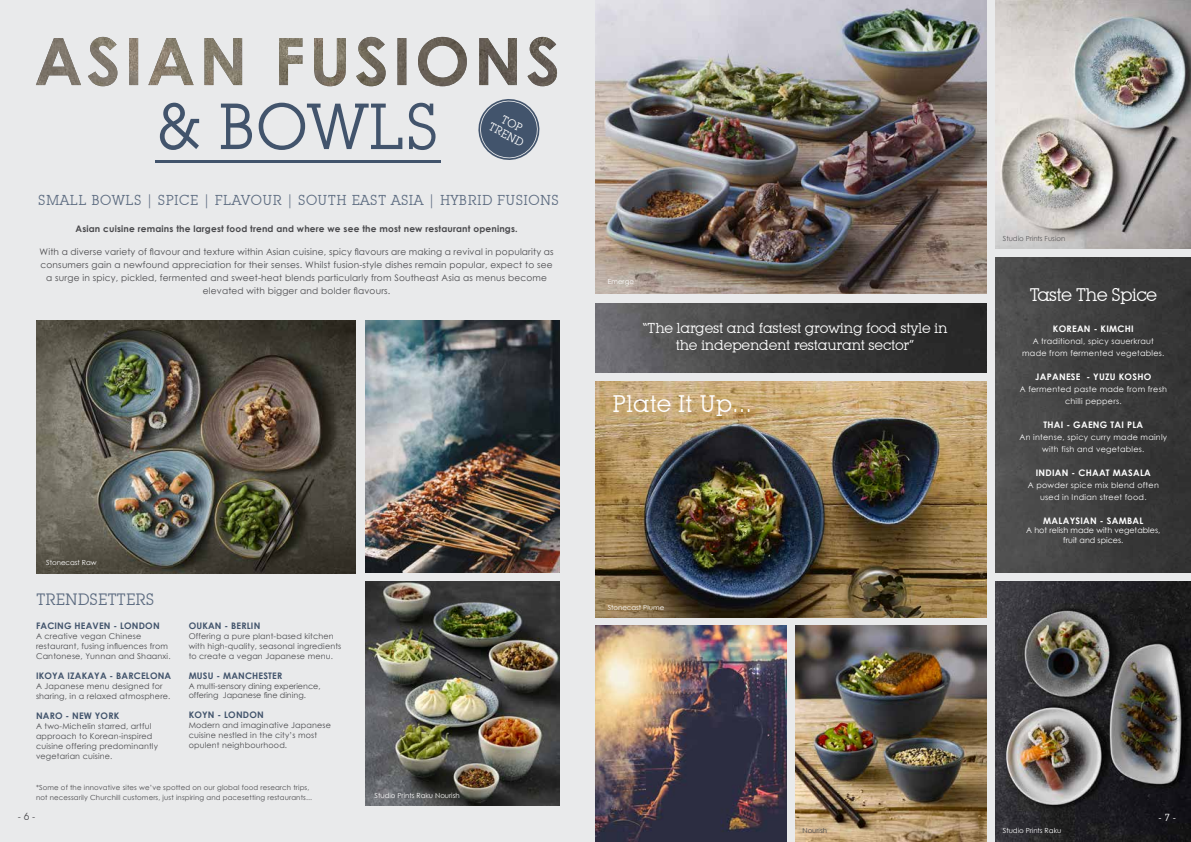
<style>
.page{position:relative;width:1191px;height:842px;background:#e9eaeb}
.page>*{position:absolute;margin:0;border:0;box-sizing:border-box;transform-origin:0 0}
.t1{font:64px "Lubalin Graph IT Cby BT";color:#42546c}
.t2{font:23.4px "Lubalin Graph IT Cby BT";color:#fff}
.t3{font:17.8px "Lubalin Graph IT Cby BT";letter-spacing:-.04em;color:#fff}
.t4{font:16px "Lubalin Graph IT Cby BT";color:#5d6c81}
.t5{font:14px/17px "Lubalin Graph IT Cby BT";letter-spacing:-.02em;color:#fff;text-align:center}
.t6{font:14px "Lubalin Graph IT Cby BT";letter-spacing:.03em;color:#5d6c81}
.t7{font:11.3px/12.5px "Lubalin Graph IT Cby BT";color:#fff;text-align:center}
.t8{font:10px "Lubalin Graph IT Cby BT";color:#4a4a4d}
.t9{font:10px "Lubalin Graph IT Cby BT";color:#fff}
.t10{font:9px/13px "Century Gothic";letter-spacing:.02em;color:#4a4a4d;text-align:center}
.t11{font:700 9px "Century Gothic";letter-spacing:.02em;color:#42546c}
.t12{font:700 9px "Century Gothic";letter-spacing:.03em;color:#fff}
.t13{font:700 9px "Century Gothic";letter-spacing:.02em;color:#4a4a4d}
.t14{font:8px/10px "Century Gothic";letter-spacing:.02em;color:#4a4a4d}
.t15{font:8px/12px "Century Gothic";letter-spacing:.03em;color:#fff;text-align:center}
.t16{font:8px/9.6px "Century Gothic";color:#4a4a4d}
.t17{font:8px/9.6px "Century Gothic";color:#fff;text-align:center}
.t18{font:7px/10px "Century Gothic";letter-spacing:.02em;color:#4a4a4d}
.t19{font:7px "Century Gothic";color:#fff}
.t20{font:7px "Century Gothic";color:#58595b}
.t21{font:7px "Century Gothic";color:#4a4a4d}
</style>
<div class="page">
<img style="left:36px;top:320px;width:320px;height:253px">
<hr style="left:155px;top:160px;width:285px;height:3px;background:#42546c">
<svg style="left:36px;top:38px;width:45px;height:48px"></svg>
<img style="left:88px;top:37px;width:469px;height:49px">
<img style="left:366px;top:320px;width:193px;height:253px">
<img style="left:366px;top:582px;width:193px;height:224px">
<svg style="left:478px;top:99px;width:62px;height:61px"></svg>
<img style="left:595px;top:0;width:391px;height:293px">
<img style="left:995px;top:0;width:196px;height:248px">
<img style="left:595px;top:304px;width:391px;height:68px">
<img style="left:595px;top:625px;width:191px;height:217px">
<img style="left:995px;top:258px;width:196px;height:315px">
<img style="left:795px;top:625px;width:191px;height:217px">
<img style="left:995px;top:582px;width:196px;height:260px">
<img style="left:595px;top:381px;width:391px;height:236px">
<h1 class="t1" style="left:156px;top:87px;width:284px">&amp; BOWLS</h1>
<h3 class="t7" style="left:498px;top:109px;width:39px;rotate:27deg">TOP<br>TREND</h3>
<h3 class="t6" style="left:38px;top:191px;width:522px">SMALL BOWLS | SPICE | FLAVOUR | SOUTH EAST ASIA | HYBRID FUSIONS</h3>
<p class="t13" style="left:75px;top:222px;width:444px">Asian cuisine remains the largest food trend and where we see the most new restaurant openings.</p>
<p class="t10" style="left:40px;top:245px;width:515px">With a diverse variety of flavour and texture within Asian cuisine, spicy flavours are making a revival in popularity as consumers gain a newfound appreciation for their senses. Whilst fusion-style dishes remain popular, expect to see a surge in spicy, pickled, fermented and sweet-heat blends particularly from Southeast Asia as menus become elevated with bigger and bolder flavours.</p>
<p class="t19" style="left:46px;top:557px;width:52px">Stonecast Raw</p>
<h3 class="t4" style="left:36px;top:589px;width:120px">TRENDSETTERS</h3>
<p class="t11" style="left:36px;top:619px;width:125px">FACING HEAVEN - LONDON</p>
<p class="t14" style="left:36px;top:631px;width:136px">A creative vegan Chinese restaurant, fusing influences from<br>Cantonese, Yunnan and Shaanxi.</p>
<p class="t11" style="left:36px;top:669px;width:137px">IKOYA IZAKAYA - BARCELONA</p>
<p class="t14" style="left:36px;top:681px;width:136px">A Japanese menu designed for sharing, in a relaxed atmosphere.</p>
<p class="t11" style="left:36px;top:709px;width:85px">NARO - NEW YORK</p>
<p class="t14" style="left:36px;top:721px;width:123px">A two-Michelin starred, artful approach to Korean-inspired cuisine offering predominantly vegetarian cuisine.</p>
<p class="t18" style="left:36px;top:782px;width:278px">*Some of the innovative sites we’ve spotted on our global food research trips, not necessarily Churchill customers, just inspiring and pacesetting restaurants...</p>
<p class="t11" style="left:189px;top:619px;width:73px">OUKAN - BERLIN</p>
<p class="t14" style="left:189px;top:631px;width:154px">Offering a pure plant-based kitchen with high-quality, seasonal ingredients to create a vegan Japanese menu.</p>
<p class="t11" style="left:189px;top:669px;width:95px">MUSU - MANCHESTER</p>
<p class="t16" style="left:189px;top:681px;width:133px">A multi-sensory dining experience, offering Japanese fine dining.</p>
<p class="t11" style="left:189px;top:708px;width:77px">KOYN - LONDON</p>
<p class="t14" style="left:189px;top:720px;width:144px">Modern and imaginative Japanese cuisine nestled in the city’s most opulent neighbourhood.</p>
<p class="t8" style="left:18px;top:810px;width:19px">- 6 -</p>
<p class="t19" style="left:374px;top:791px;width:87px">Studio Prints Raku Nourish</p>
<p class="t19" style="left:607px;top:276px;width:28px">Emerge</p>
<h3 class="t5" style="left:642px;top:320px;width:306px">“The largest and fastest growing food style in the independent restaurant sector”</h3>
<h2 class="t2" style="left:612px;top:390px;width:141px">Plate It Up...</h2>
<p class="t19" style="left:607px;top:603px;width:58px">Stonecast Plume</p>
<p class="t20" style="left:1002px;top:234px;width:64px">Studio Prints Fusion</p>
<h3 class="t3" style="left:1029px;top:284px;width:129px">Taste The Spice</h3>
<p class="t12" style="left:1053px;top:321px;width:82px">KOREAN - KIMCHI</p>
<p class="t15" style="left:1022px;top:335px;width:144px">A traditional, spicy sauerkraut made from fermented vegetables.</p>
<p class="t12" style="left:1035px;top:369px;width:118px">JAPANESE - YUZU KOSHO</p>
<p class="t15" style="left:1019px;top:383px;width:149px">A fermented paste made from fresh chilli peppers.</p>
<p class="t12" style="left:1043px;top:417px;width:101px">THAI - GAENG TAI PLA</p>
<p class="t15" style="left:1019px;top:431px;width:149px">An intense, spicy curry made mainly with fish and vegetables.</p>
<p class="t12" style="left:1035px;top:465px;width:117px">INDIAN - CHAAT MASALA</p>
<p class="t15" style="left:1027px;top:479px;width:133px">A powder spice mix blend often used in Indian street food.</p>
<p class="t12" style="left:1043px;top:513px;width:102px">MALAYSIAN - SAMBAL</p>
<p class="t17" style="left:1026px;top:525px;width:136px">A hot relish made with vegetables, fruit and spices.</p>
<p class="t9" style="left:1158px;top:812px;width:19px">- 7 -</p>
<p class="t21" style="left:802px;top:825px;width:26px">Nourish</p>
<p class="t19" style="left:1002px;top:825px;width:60px">Studio Prints Raku</p>
</div>
